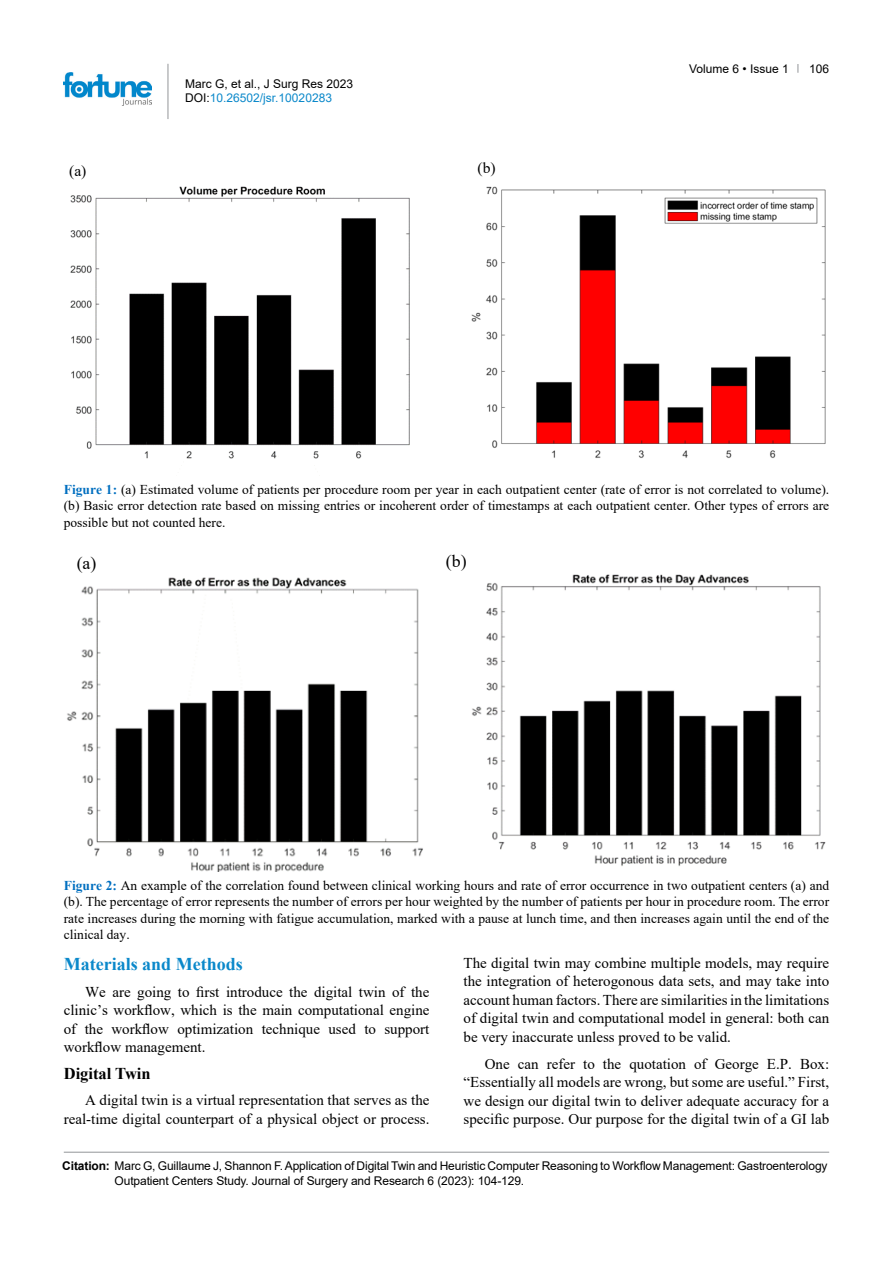
<style>
.page{position:relative;width:893px;height:1263px;background:#fff}
.page>*{position:absolute;margin:0;border:0;box-sizing:border-box;transform-origin:0 0}
.t1{font:700 18px "Times New Roman";color:#0a88ca}
.t2{font:17.55px "Times New Roman";color:#000}
.t3{font:700 16.5px "Times New Roman";color:#000}
.t4{font:15.45px "Times New Roman";color:#000}
.t5{font:15px/18.5px "Times New Roman";color:#000;text-align:justify}
.t6{font:13.5px/16.5px "Times New Roman";color:#000;text-align:justify}
.t7{font:12px/14.4px "Arial";letter-spacing:-.01em;color:#000}
.s1{color:#0a88ca}
.s2{font-weight:700;color:#006fc0}
.s3{font-weight:700}
</style>
<div class="page">
<hr style="left:168px;top:64px;width:1px;height:55px;background:#939598">
<img style="left:64px;top:72px;width:88px;height:33px">
<hr style="left:64px;top:1152px;width:765px;height:1px;background:#939598">
<img style="left:70px;top:186px;width:340px;height:273px">
<img style="left:471px;top:186px;width:355px;height:272px">
<img style="left:67px;top:577px;width:356px;height:294px">
<img style="left:472px;top:574px;width:354px;height:292px">
<p class="t7" style="left:185px;top:76px;width:170px">Marc G, et al., J Surg Res 2023<br>DOI:<span class="s1">10.26502/jsr.10020283</span></p>
<p class="t4" style="left:69px;top:160px;width:19px">(a)</p>
<p class="t4" style="left:478px;top:156px;width:20px">(b)</p>
<p class="t7" style="left:689px;top:61px;width:101px">Volume 6 • Issue 1</p>
<p class="t7" style="left:809px;top:61px;width:22px">106</p>
<p class="t6" style="left:64px;top:481px;width:767px"><span class="s2">Figure 1:</span> (a) Estimated volume of patients per procedure room per year in each outpatient center (rate of error is not correlated to volume). (b) Basic error detection rate based on missing entries or incoherent order of timestamps at each outpatient center. Other types of errors are possible but not counted here.</p>
<p class="t2" style="left:77px;top:551px;width:21px">(a)</p>
<p class="t2" style="left:446px;top:548px;width:22px">(b)</p>
<p class="t6" style="left:64px;top:877px;width:767px"><span class="s2">Figure 2:</span> An example of the correlation found between clinical working hours and rate of error occurrence in two outpatient centers (a) and (b). The percentage of error represents the number of errors per hour weighted by the number of patients per hour in procedure room. The error rate increases during the morning with fatigue accumulation, marked with a pause at lunch time, and then increases again until the end of the clinical day.</p>
<p class="t1" style="left:64px;top:951px;width:180px">Materials and Methods</p>
<p class="t5" style="left:64px;top:982px;width:367px;text-indent:21px">We are going to first introduce the digital twin of the clinic’s workflow, which is the main computational engine of the workflow optimization technique used to support workflow management.</p>
<p class="t3" style="left:64px;top:1061px;width:88px">Digital Twin</p>
<p class="t5" style="left:64px;top:1091px;width:367px;text-align:right">A digital twin is a virtual representation that serves as the real-time digital counterpart of a physical object or process.</p>
<p class="t5" style="left:463px;top:953px;width:367px">The digital twin may combine multiple models, may require the integration of heterogonous data sets, and may take into account human factors. There are similarities in the limitations of digital twin and computational model in general: both can be very inaccurate unless proved to be valid.</p>
<p class="t5" style="left:463px;top:1054px;width:367px;text-indent:21px">One can refer to the quotation of George E.P. Box: “Essentially all models are wrong, but some are useful.” First, we design our digital twin to deliver adequate accuracy for a specific purpose. Our purpose for the digital twin of a GI lab</p>
<p class="t7" style="left:115px;top:1158px;width:714px;line-height:15px;text-indent:-52px"><span class="s3">Citation:</span> Marc G, Guillaume J, Shannon F. Application of Digital Twin and Heuristic Computer Reasoning to Workflow Management: Gastroenterology<br>Outpatient Centers Study. Journal of Surgery and Research 6 (2023): 104-129.</p>
</div>
